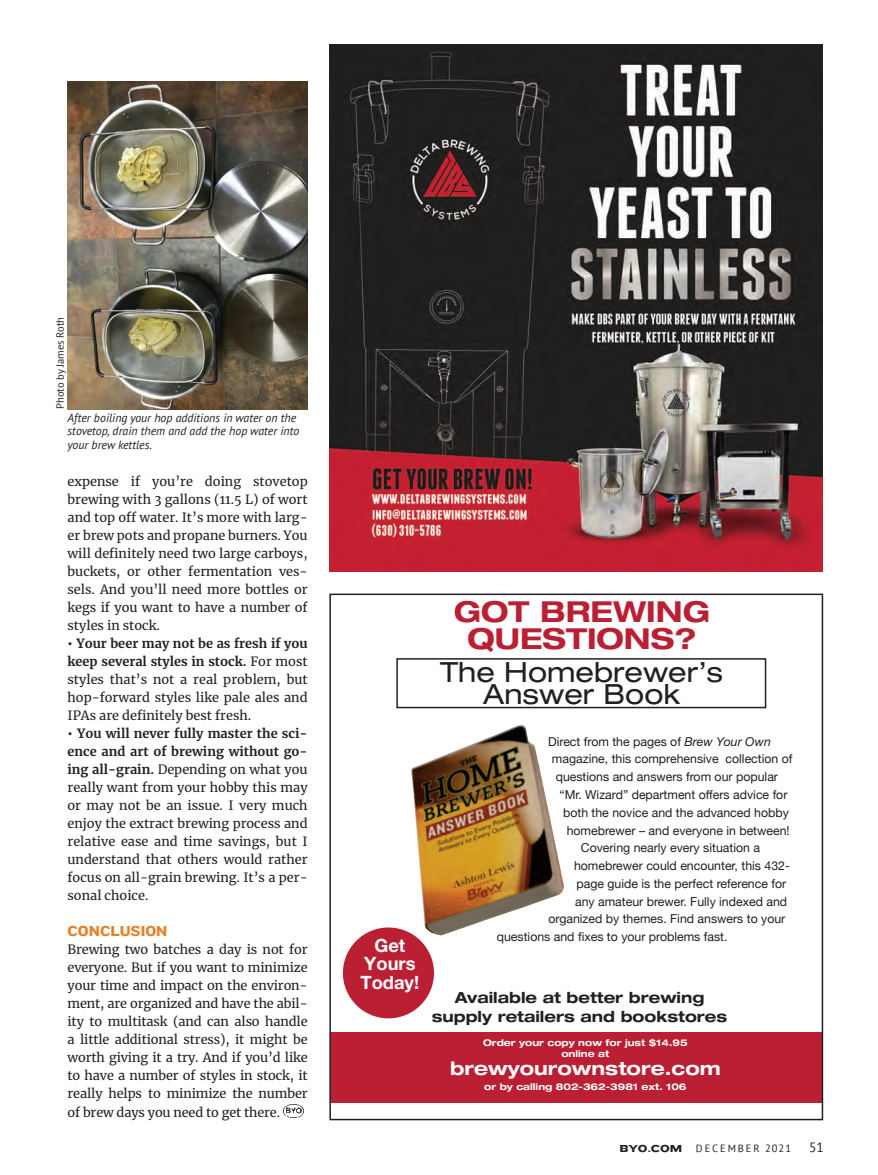
<style>
.page{position:relative;width:878px;height:1175px;background:#fff}
.page>*{position:absolute;margin:0;border:0;box-sizing:border-box;transform-origin:0 0}
.t1{font:700 expanded 28.95px/27px "Helvetica Neue";color:#ba1f33;text-align:center}
.t2{font:expanded 27.9px/22.4px "Helvetica Neue";color:#231f20;text-align:center}
.t3{font:700 expanded 18.6px "Helvetica Neue";color:#fff}
.t4{font:700 18.3px/18.3px "Helvetica Neue";color:#fff;text-align:center}
.t5{font:700 expanded 15.3px/18.3px "Helvetica Neue";color:#231f20;text-align:center}
.t6{font:15px "Knockout 52 Cruiserweight";color:#e68029}
.t7{font:13.5px "PT Sans";color:#231f20}
.t8{font:12.75px/18px "Merriweather";color:#231f20;text-align:justify}
.t9{font:12.3px "Helvetica Neue";color:#231f20}
.t10{font:italic 12px/13.5px "PT Sans";color:#231f20}
.t11{font:10.5px "PT Sans";color:#231f20}
.t12{font:10.5px "PT Sans";letter-spacing:.18em;color:#231f20}
.t13{font:10.5px "Knockout 54 Sumo";color:#231f20}
.t14{font:700 expanded 9.3px/11.1px "Helvetica Neue";color:#fff;text-align:center}
.s1{font-weight:700}
.s2{font-style:italic}
</style>
<div class="page">
<img style="left:330px;top:45px;width:492px;height:527px">
<img style="left:411px;top:725px;width:153px;height:210px">
<div style="left:343px;top:927px;width:91px;height:91px;background:#ba1f33;border-radius:50%"></div>
<div style="left:329px;top:1032px;width:493px;height:71px;background:#ba1f33"></div>
<div style="left:396px;top:658px;width:370px;height:50px;border:2px solid #231f20"></div>
<div style="left:329px;top:593px;width:494px;height:527px;border:2px solid #231f20"></div>
<img style="left:68px;top:81px;width:240px;height:328px">
<img style="left:284px;top:1104px;width:19px;height:14px">
<p class="t11" style="left:53px;top:409px;width:94px;rotate:-90deg">Photo by James Roth</p>
<p class="t10" style="left:68px;top:410px;width:233px">After boiling your hop additions in water on the stovetop, drain them and add the hop water into your brew kettles.</p>
<p class="t8" style="left:68px;top:472px;width:242px">expense if you’re doing stovetop brewing with 3 gallons (11.5 L) of wort and top off water. It’s more with larg&shy;er brew pots and propane burners. You will definitely need two large carboys, buckets, or other fermentation ves&shy;sels. And you’ll need more bottles or kegs if you want to have a number of styles in stock.</p>
<p class="t8" style="left:68px;top:634px;width:242px"><span class="s1">• Your beer may not be as fresh if you keep several styles in stock.</span> For most styles that’s not a real problem, but hop-forward styles like pale ales and IPAs are definitely best fresh.</p>
<p class="t8" style="left:68px;top:724px;width:242px"><span class="s1">• You will never fully master the sci&shy;ence and art of brewing without go&shy;ing all-grain.</span> Depending on what you really want from your hobby this may or may not be an issue. I very much enjoy the extract brewing process and relative ease and time savings, but I understand that others would rather focus on all-grain brewing. It’s a per&shy;sonal choice.</p>
<p class="t6" style="left:68px;top:921px;width:101px">CONCLUSION</p>
<p class="t8" style="left:68px;top:940px;width:242px">Brewing two batches a day is not for everyone. But if you want to minimize your time and impact on the environ&shy;ment, are organized and have the abil&shy;ity to multitask (and can also handle a little additional stress), it might be worth giving it a try. And if you’d like to have a number of styles in stock, it really helps to minimize the number of brew days you need to get there.</p>
<h3 class="t4" style="left:360px;top:936px;width:60px">Get<br>Yours<br>Today!</h3>
<h1 class="t1" style="left:454px;top:597px;width:257px">GOT BREWING<br>QUESTIONS?</h1>
<h2 class="t2" style="left:440px;top:660px;width:284px">The Homebrewer’s<br>Answer Book</h2>
<p class="t9" style="left:548px;top:732px;width:224px">Direct from the pages of <span class="s2">Brew Your Own</span></p>
<p class="t9" style="left:552px;top:750px;width:242px">magazine, this comprehensive collection of</p>
<p class="t9" style="left:555px;top:768px;width:224px">questions and answers from our popular</p>
<p class="t9" style="left:559px;top:785px;width:229px">“Mr. Wizard” department offers advice for</p>
<p class="t9" style="left:563px;top:803px;width:227px">both the novice and the advanced hobby</p>
<p class="t9" style="left:566px;top:821px;width:224px">homebrewer – and everyone in between!</p>
<p class="t9" style="left:580px;top:839px;width:181px">Covering nearly every situation a</p>
<p class="t9" style="left:574px;top:856px;width:217px">homebrewer could encounter, this 432-</p>
<p class="t9" style="left:576px;top:874px;width:211px">page guide is the perfect reference for</p>
<p class="t9" style="left:575px;top:892px;width:213px">any amateur brewer. Fully indexed and</p>
<p class="t9" style="left:548px;top:910px;width:238px">organized by themes. Find answers to your</p>
<p class="t9" style="left:497px;top:928px;width:232px">questions and fixes to your problems fast.</p>
<p class="t5" style="left:431px;top:988px;width:297px">Available at better brewing supply retailers and bookstores</p>
<p class="t14" style="left:483px;top:1036px;width:206px">Order your copy now for just $14.95 online at</p>
<h3 class="t3" style="left:450px;top:1056px;width:272px">brewyourownstore.com</h3>
<p class="t14" style="left:484px;top:1081px;width:204px">or by calling 802-362-3981 ext. 106</p>
<p class="t13" style="left:619px;top:1140px;width:64px">BYO.COM</p>
<p class="t12" style="left:696px;top:1141px;width:97px">DECEMBER 2021</p>
<p class="t7" style="left:809px;top:1138px;width:16px">51</p>
</div>
